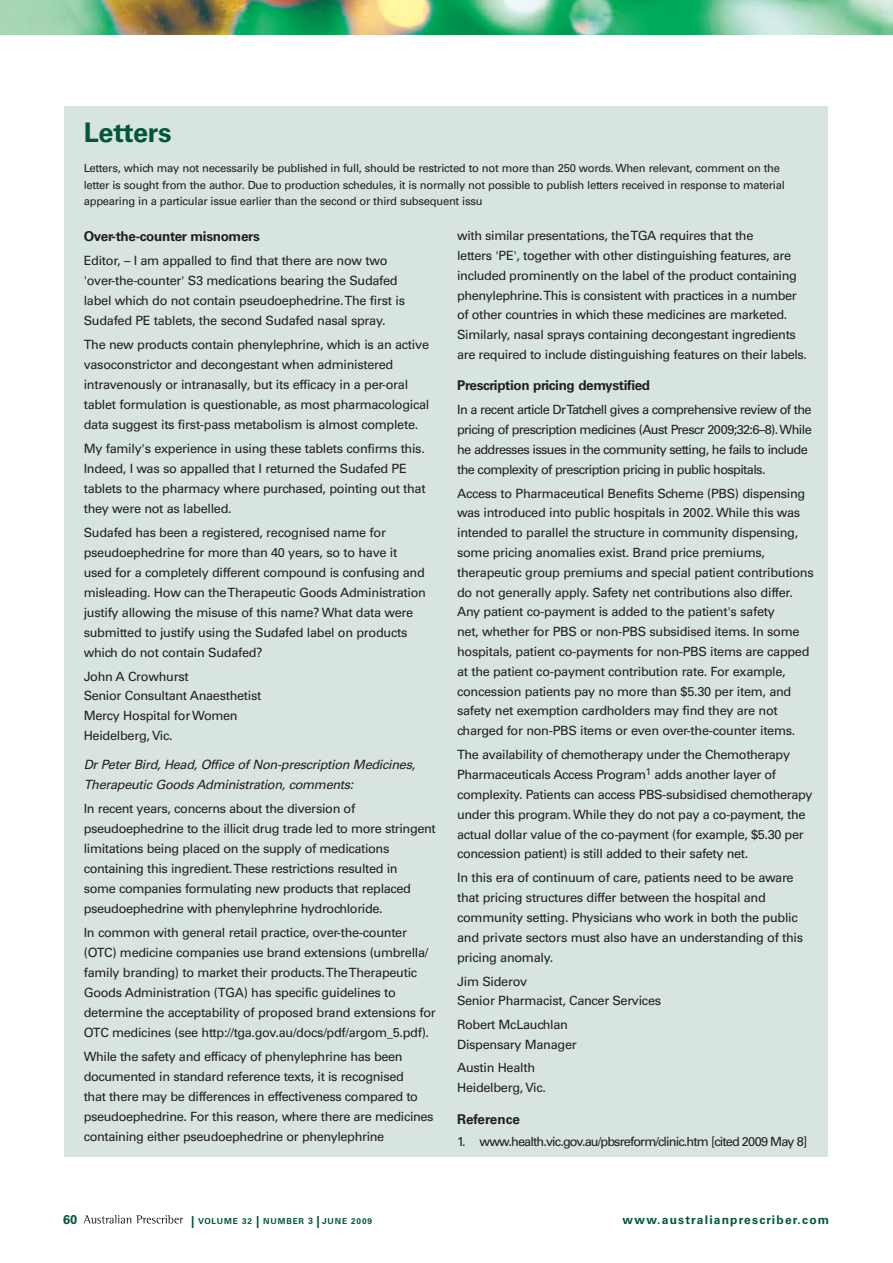
<style>
.page{position:relative;width:893px;height:1263px;background:#fff}
.page>*{position:absolute;margin:0;border:0;box-sizing:border-box;transform-origin:0 0}
.t1{font:700 27px "Univers LT";color:#00573c}
.t2{font:700 13.5px "Univers LT";letter-spacing:-.025em;color:#231f20}
.t3{font:12.75px/20px "Univers LT";letter-spacing:-.025em;color:#231f20}
.t4{font:12.75px/19.8px "Univers LT";letter-spacing:-.05em;color:#231f20}
.t5{font:italic 12.75px/20.2px "Univers LT";letter-spacing:-.025em;color:#231f20}
.t6{font:12.75px "Univers LT";letter-spacing:-.07em;color:#231f20}
.t7{font:700 12.75px "Univers LT";color:#00573c}
.t8{font:700 12px "Univers LT";letter-spacing:.1em;color:#00573c}
.t9{font:11.25px/16.5px "Univers LT";letter-spacing:-.025em;color:#231f20}
.t10{font:700 8.25px "Univers LT";letter-spacing:.1em;color:#00573c}
.s1{font-size:12px}
.s2{font-size:9px}
</style>
<div class="page">
<svg style="left:84px;top:1215px;width:99px;height:8px"></svg>
<div style="left:64px;top:106px;width:764px;height:1051px;background:#d7e4e0"></div>
<img style="left:0;top:0;width:893px;height:34px">
<h1 class="t1" style="left:84px;top:117px;width:90px">Letters</h1>
<p class="t9" style="left:84px;top:160px;width:703px">Letters, which may not necessarily be published in full, should be restricted to not more than 250 words. When relevant, comment on the letter is sought from the author. Due to production schedules, it is normally not possible to publish letters received in response to material appearing in a particular issue earlier than the second or third subsequent issu</p>
<p class="t2" style="left:84px;top:228px;width:178px">Over-the-counter misnomers</p>
<p class="t3" style="left:84px;top:251px;width:323px">Editor, – I am appalled to find that there are now two 'over-the-counter' S3 medications bearing the Sudafed label which do not contain pseudoephedrine. The first is Sudafed PE tablets, the second Sudafed nasal spray.</p>
<p class="t3" style="left:84px;top:335px;width:347px">The new products contain phenylephrine, which is an active vasoconstrictor and decongestant when administered intravenously or intranasally, but its efficacy in a per-oral tablet formulation is questionable, as most pharmacological data suggest its first-pass metabolism is almost complete.</p>
<p class="t3" style="left:84px;top:439px;width:343px">My family's experience in using these tablets confirms this.<br>Indeed, I was so appalled that I returned the Sudafed PE tablets to the pharmacy where purchased, pointing out that they were not as labelled.</p>
<p class="t3" style="left:84px;top:523px;width:344px">Sudafed has been a registered, recognised name for pseudoephedrine for more than 40 years, so to have it used for a completely different compound is confusing and misleading. How can the Therapeutic Goods Administration justify allowing the misuse of this name? What data were submitted to justify using the Sudafed label on products which do not contain Sudafed?</p>
<p class="t3" style="left:84px;top:666px;width:179px">John A Crowhurst<br>Senior Consultant Anaesthetist<br>Mercy Hospital for Women<br>Heidelberg, Vic.</p>
<p class="t5" style="left:84px;top:754px;width:333px">Dr Peter Bird, Head, Office of Non-prescription Medicines,<br>Therapeutic Goods Administration, comments:</p>
<p class="t3" style="left:84px;top:799px;width:354px">In recent years, concerns about the diversion of pseudoephedrine to the illicit drug trade led to more stringent limitations being placed on the supply of medications containing this ingredient. These restrictions resulted in<br>some companies formulating new products that replaced pseudoephedrine with phenylephrine hydrochloride.</p>
<p class="t3" style="left:84px;top:923px;width:354px">In common with general retail practice, over-the-counter (OTC) medicine companies use brand extensions (umbrella/ family branding) to market their products. The Therapeutic Goods Administration (TGA) has specific guidelines to determine the acceptability of proposed brand extensions for OTC medicines (see http://tga.gov.au/docs/pdf/argom_5.pdf).</p>
<p class="t3" style="left:84px;top:1046px;width:351px">While the safety and efficacy of phenylephrine has been documented in standard reference texts, it is recognised<br>that there may be differences in effectiveness compared to pseudoephedrine. For this reason, where there are medicines containing either pseudoephedrine or phenylephrine</p>
<p class="t3" style="left:457px;top:226px;width:352px">with similar presentations, the TGA requires that the<br>letters 'PE', together with other distinguishing features, are included prominently on the label of the product containing phenylephrine. This is consistent with practices in a number of other countries in which these medicines are marketed.<br>Similarly, nasal sprays containing decongestant ingredients are required to include distinguishing features on their labels.</p>
<p class="t2" style="left:457px;top:377px;width:195px">Prescription pricing demystified</p>
<p class="t4" style="left:457px;top:400px;width:356px">In a recent article Dr Tatchell gives a comprehensive review of the pricing of prescription medicines (Aust Prescr 2009;32:6–8). While he addresses issues in the community setting, he fails to include the complexity of prescription pricing in public hospitals.</p>
<p class="t3" style="left:457px;top:483px;width:358px">Access to Pharmaceutical Benefits Scheme (PBS) dispensing was introduced into public hospitals in 2002. While this was intended to parallel the structure in community dispensing, some pricing anomalies exist. Brand price premiums, therapeutic group premiums and special patient contributions do not generally apply. Safety net contributions also differ.<br>Any patient co-payment is added to the patient's safety<br>net, whether for PBS or non-PBS subsidised items. In some hospitals, patient co-payments for non-PBS items are capped at the patient co-payment contribution rate. For example, concession patients pay no more than $5.30 per item, and safety net exemption cardholders may find they are not charged for non-PBS items or even over-the-counter items.</p>
<p class="t3" style="left:457px;top:745px;width:357px">The availability of chemotherapy under the Chemotherapy Pharmaceuticals Access Program<sup>1</sup> adds another layer of complexity. Patients can access PBS-subsidised chemotherapy under this program. While they do not pay a co-payment, the actual dollar value of the co-payment (for example, $5.30 per concession patient) is still added to their safety net.</p>
<p class="t3" style="left:457px;top:868px;width:348px">In this era of continuum of care, patients need to be aware that pricing structures differ between the hospital and community setting. Physicians who work in both the public and private sectors must also have an understanding of this pricing anomaly.</p>
<p class="t3" style="left:457px;top:971px;width:206px;line-height:19.5px">Jim Siderov<br>Senior Pharmacist, Cancer Services</p>
<p class="t3" style="left:457px;top:1015px;width:121px;line-height:19.5px">Robert McLauchlan<br>Dispensary Manager</p>
<p class="t3" style="left:457px;top:1058px;width:90px;line-height:19.5px">Austin Health<br>Heidelberg, Vic.</p>
<p class="t2" style="left:457px;top:1111px;width:64px">Reference</p>
<p class="t6" style="left:457px;top:1133px;width:352px">1. www.health.vic.gov.au/pbsreform/clinic.htm [cited 2009 May 8]</p>
<p class="t7" style="left:63px;top:1212px;width:16px">60</p>
<p class="t10" style="left:191px;top:1216px;width:183px"><span class="s1">|</span> Volume 32 <span class="s1">|</span> NUMBER <span class="s2">3</span> <span class="s1">|</span> JUNE 2009</p>
<p class="t8" style="left:623px;top:1212px;width:208px">www.australianprescriber.com</p>
</div>
